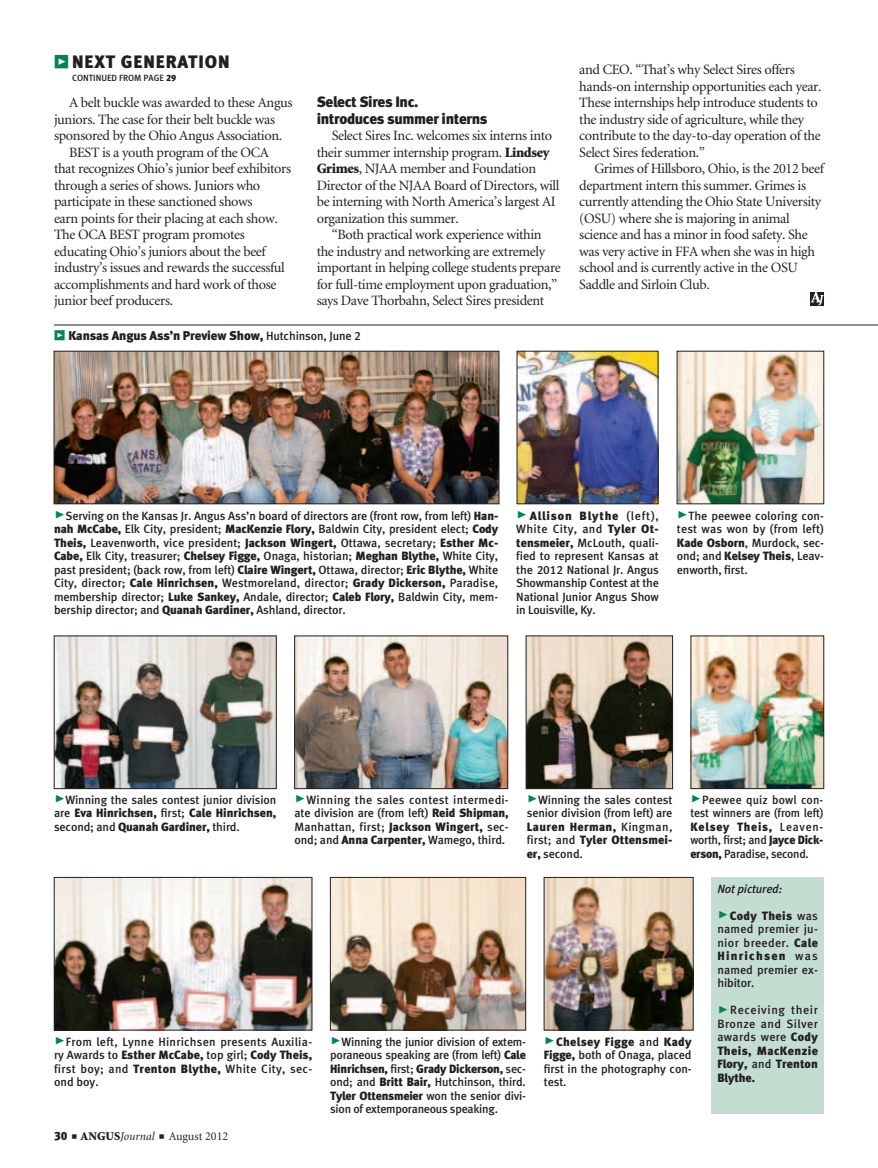
<style>
.page{position:relative;width:878px;height:1168px;background:#fff}
.page>*{position:absolute;margin:0;border:0;box-sizing:border-box;transform-origin:0 0}
.t1{font:18px "Meta Black LF";letter-spacing:.05em;color:#231f20}
.subhead{font:15px/16.5px "Meta Black LF";letter-spacing:-.025em;color:#231f20}
.body_text{font:14.25px/16.5px "Minion";letter-spacing:-.025em;color:#231f20}
.cutlines{font:12.75px "Meta Black LF";letter-spacing:-.01em;color:#231f20}
.cutlines-2{font:12px/13.5px "Meta Medium LF";letter-spacing:-.01em;color:#231f20;text-align:justify}
.t2{font:12px "Minion";color:#231f20}
.cutlines-3{font:italic 12px "Meta Medium LF";letter-spacing:-.01em;color:#231f20}
.t3{font:9px "Meta Medium LF";color:#231f20}
.s1{font-family:"Meta Black Expert";color:#008751}
.s2{font-family:"Meta Black LF"}
.s3{font-weight:900}
.s4{font-family:"Meta Black Caps Expert";font-size:13.5px;color:#008751}
.s5{font-family:"Meta Medium LF";font-size:12px}
.s6{font-family:"Meta Black Caps Expert";font-size:21px;color:#008751}
.s7{font-style:italic}
</style>
<div class="page">
<svg style="left:810px;top:292px;width:14px;height:13px"></svg>
<hr style="left:54px;top:325px;width:824px;height:1px;background:#231f20">
<img style="left:546px;top:879px;width:145px;height:149px">
<div style="left:544px;top:877px;width:149px;height:153px;border:1px solid #231f20"></div>
<img style="left:56px;top:879px;width:254px;height:149px">
<div style="left:54px;top:877px;width:258px;height:153px;border:1px solid #231f20"></div>
<img style="left:332px;top:879px;width:192px;height:149px">
<div style="left:330px;top:877px;width:196px;height:153px;border:1px solid #231f20"></div>
<div style="left:711px;top:877px;width:113px;height:237px;background:#c3ded0"></div>
<img style="left:56px;top:353px;width:441px;height:149px">
<div style="left:54px;top:351px;width:445px;height:153px;border:1px solid #231f20"></div>
<img style="left:519px;top:353px;width:137px;height:149px">
<div style="left:517px;top:351px;width:141px;height:153px;border:1px solid #231f20"></div>
<img style="left:678px;top:353px;width:144px;height:149px">
<div style="left:676px;top:351px;width:148px;height:153px;border:1px solid #231f20"></div>
<img style="left:56px;top:638px;width:218px;height:149px">
<div style="left:54px;top:636px;width:222px;height:153px;border:1px solid #231f20"></div>
<img style="left:296px;top:638px;width:210px;height:149px">
<div style="left:294px;top:636px;width:214px;height:153px;border:1px solid #231f20"></div>
<img style="left:528px;top:638px;width:142px;height:149px">
<div style="left:526px;top:636px;width:146px;height:153px;border:1px solid #231f20"></div>
<img style="left:692px;top:638px;width:130px;height:149px">
<div style="left:690px;top:636px;width:134px;height:153px;border:1px solid #231f20"></div>
<p class="t1" style="left:54px;top:51px;width:177px"><span class="s1">z</span> NEXT GENERATION</p>
<p class="t3" style="left:72px;top:73px;width:106px">CONTINUED FROM PAGE <span class="s2">29</span></p>
<p class="body_text" style="left:54px;top:95px;width:240px;text-indent:15px">A belt buckle was awarded to these Angus juniors. The case for their belt buckle was sponsored by the Ohio Angus Association.</p>
<p class="body_text" style="left:54px;top:144px;width:238px;text-indent:15px">BEST is a youth program of the OCA that recognizes Ohio’s junior beef exhibitors through a series of shows. Juniors who participate in these sanctioned shows<br>earn points for their placing at each show.<br>The OCA BEST program promotes educating Ohio’s juniors about the beef industry’s issues and rewards the successful accomplishments and hard work of those junior beef producers.</p>
<p class="subhead" style="left:316px;top:94px;width:172px">Select Sires Inc. introduces summer interns</p>
<p class="body_text" style="left:316px;top:128px;width:244px;text-indent:15px">Select Sires Inc. welcomes six interns into their summer internship program. <span class="s3">Lindsey Grimes</span>, NJAA member and Foundation Director of the NJAA Board of Directors, will be interning with North America’s largest AI organization this summer.   </p>
<p class="body_text" style="left:316px;top:227px;width:246px;text-indent:15px">“Both practical work experience within the industry and networking are extremely important in helping college students prepare for full-time employment upon graduation,” says Dave Thorbahn, Select Sires president</p>
<p class="cutlines" style="left:54px;top:328px;width:308px"><span class="s4">z</span> Kansas Angus Ass’n Preview Show, <span class="s5">Hutchinson, June 2</span></p>
<p class="body_text" style="left:579px;top:62px;width:244px">and CEO. “That’s why Select Sires offers hands-on internship opportunities each year.<br>These internships help introduce students to the industry side of agriculture, while they contribute to the day-to-day operation of the Select Sires federation.”  </p>
<p class="body_text" style="left:579px;top:161px;width:246px;text-indent:15px">Grimes of Hillsboro, Ohio, is the 2012 beef department intern this summer. Grimes is currently attending the Ohio State University (OSU) where she is majoring in animal science and has a minor in food safety. She was very active in FFA when she was in high school and is currently active in the OSU Saddle and Sirloin Club.</p>
<p class="cutlines-2" style="left:54px;top:509px;width:446px"><span class="s6">@</span>Serving on the Kansas Jr. Angus Ass’n board of directors are (front row, from left) <span class="s2">Han&shy;nah McCabe,</span> Elk City, president; <span class="s2">MacKenzie Flory,</span> Baldwin City, president elect; <span class="s2">Cody Theis,</span> Leavenworth, vice president; <span class="s2">Jackson Wingert,</span> Ottawa, secretary; <span class="s2">Esther Mc-Cabe,</span> Elk City, treasurer; <span class="s2">Chelsey Figge,</span> Onaga, historian; <span class="s2">Meghan Blythe,</span> White City, past president; (back row, from left) <span class="s2">Claire Wingert,</span> Ottawa, director; <span class="s2">Eric Blythe,</span> White City, director; <span class="s2">Cale Hinrichsen,</span> Westmoreland, director; <span class="s2">Grady Dickerson,</span> Paradise, membership director; <span class="s2">Luke Sankey,</span> Andale, director; <span class="s2">Caleb Flory,</span> Baldwin City, mem&shy;bership director; and <span class="s2">Quanah Gardiner,</span> Ashland, director.</p>
<p class="cutlines-2" style="left:516px;top:509px;width:144px"><span class="s6">@</span> <span class="s2">Allison Blythe</span> (left), White City, and <span class="s2">Tyler Ot&shy;tensmeier,</span> McLouth, quali&shy;fied to represent Kansas at the 2012 National Jr. Angus Showmanship Contest at the National Junior Angus Show in Louisville, Ky.</p>
<p class="cutlines-2" style="left:676px;top:509px;width:149px"><span class="s6">@</span>The peewee coloring con&shy;test was won by (from left)<br><span class="s2">Kade Osborn</span>, Murdock, sec&shy;ond; and <span class="s2">Kelsey Theis</span>, Leav&shy;enworth, first.</p>
<p class="cutlines-2" style="left:54px;top:793px;width:224px"><span class="s6">@</span>Winning the sales contest junior division are <span class="s2">Eva Hinrichsen,</span> first; <span class="s2">Cale Hinrichsen, </span>second; and <span class="s2">Quanah Gardiner,</span> third.</p>
<p class="cutlines-2" style="left:294px;top:793px;width:216px"><span class="s6">@</span>Winning the sales contest intermedi&shy;ate division are (from left) <span class="s2">Reid Shipman, </span>Manhattan, first; <span class="s2">Jackson Wingert,</span> sec&shy;ond; and <span class="s2">Anna Carpenter,</span> Wamego, third.</p>
<p class="cutlines-2" style="left:690px;top:793px;width:134px"><span class="s6">@</span> Peewee quiz bowl con&shy;test winners are (from left)<br><span class="s2">Kelsey Theis,</span> Leaven&shy;worth, first; and <span class="s2">Jayce Dick&shy;erson,</span> Paradise, second.</p>
<p class="cutlines-2" style="left:526px;top:793px;width:147px"><span class="s6">@</span>Winning the sales contest senior division (from left) are <span class="s2">Lauren Herman,</span> Kingman, first; and <span class="s2">Tyler Ottensmei&shy;er,</span> second.</p>
<p class="cutlines-2" style="left:54px;top:1035px;width:260px"><span class="s6">@</span>From left, Lynne Hinrichsen presents Auxilia&shy;ry Awards to <span class="s2">Esther McCabe,</span> top girl; <span class="s2">Cody Theis, </span>first boy; and <span class="s2">Trenton Blythe,</span> White City, sec&shy;ond boy.</p>
<p class="cutlines-2" style="left:330px;top:1035px;width:197px"><span class="s6">@</span>Winning the junior division of extem&shy;poraneous speaking are (from left) <span class="s2">Cale Hinrichsen,</span> first; <span class="s2">Grady Dickerson,</span> sec&shy;ond; and <span class="s2">Britt Bair,</span> Hutchinson, third.<br><span class="s2">Tyler Ottensmeier</span> won the senior divi&shy;sion of extemporaneous speaking.</p>
<p class="cutlines-2" style="left:544px;top:1035px;width:149px"><span class="s6">@</span><span class="s2">Chelsey Figge</span> and <span class="s2">Kady Figge,</span> both of Onaga, placed first in the photography con&shy;test.</p>
<p class="t2" style="left:54px;top:1130px;width:176px"><span class="s2">30</span> ■ <span class="s3">ANGUS</span><span class="s7">Journal</span> ■ August 2012</p>
<p class="cutlines-3" style="left:717px;top:881px;width:66px">Not pictured:</p>
<p class="cutlines-2" style="left:717px;top:908px;width:102px"><span class="s6">@</span> <span class="s2">Cody Theis</span> was named premier ju&shy;nior breeder. <span class="s2">Cale Hinrichsen</span> was named premier ex&shy;hibitor.</p>
<p class="cutlines-2" style="left:717px;top:1003px;width:102px"><span class="s6">@</span> Receiving their Bronze and Silver awards were <span class="s2">Cody Theis, MacKenzie Flory,</span> and <span class="s2">Trenton Blythe.</span></p>
</div>
